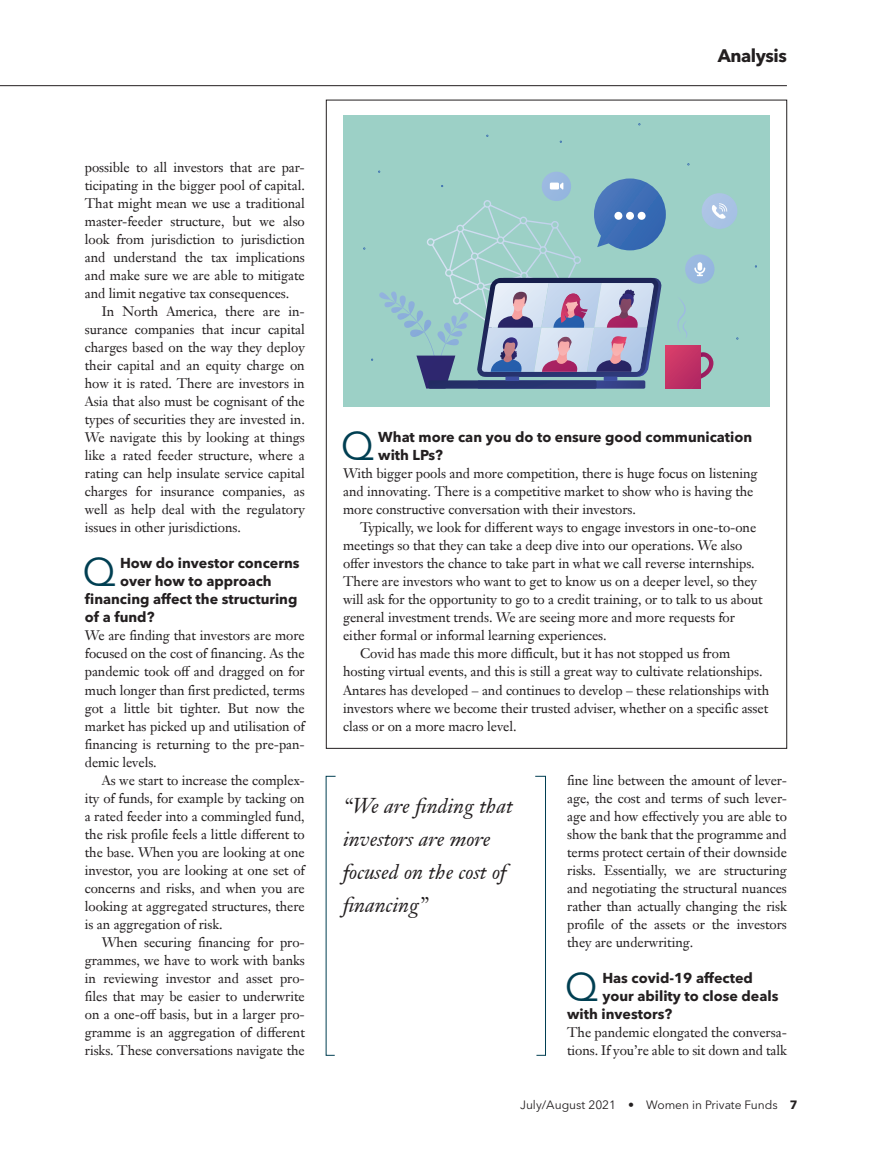
<style>
.page{position:relative;width:872px;height:1149px;background:#fff}
.page>*{position:absolute;margin:0;border:0;box-sizing:border-box;transform-origin:0 0}
.E_Analysis_Q_A_Quest{font:39.6px "Avenir Next LT Pro";color:#003f52}
.J_Analysis_Quote_sma{font:italic 21px/33px "Janson Text LT Pro";color:#231f20}
.t1{font:700 18px "Avenir Next LT Pro";letter-spacing:-.025em;color:#231f20}
.E_Analysis_Q_A_Quest-2{font:700 14.25px/18px "Avenir Next LT Pro";color:#231f20}
.G__Analysis_Body_Ind{font:13.5px/18px "Janson Text LT Pro";letter-spacing:-.005em;color:#231f20;text-align:justify}
.F1_Analysis_BoxOut_B{font:13.5px/18px "Janson Text LT Pro";letter-spacing:-.005em;color:#231f20}
.F_Analysis_Body_NO_i{font:13.5px/18px "Janson Text LT Pro";letter-spacing:-.005em;color:#231f20;text-align:justify}
.t2{font:12px "Avenir Next LT Pro";color:#231f20}
.s1{font-weight:700}
</style>
<div class="page">
<hr style="left:0;top:85px;width:787px;height:1px;background:#231f20">
<div style="left:343px;top:115px;width:427px;height:291px;background:#9cd0c6"></div>
<div style="left:701px;top:193px;width:36px;height:36px;background:#a7c1e4;border-radius:18px"></div>
<svg style="left:371px;top:163px;width:356px;height:225px"></svg>
<svg style="left:535px;top:775px;width:11px;height:280px"></svg>
<svg style="left:325px;top:775px;width:11px;height:280px"></svg>
<h3 class="t1" style="left:717px;top:45px;width:71px">Analysis</h3>
<p class="F_Analysis_Body_NO_i" style="left:85px;top:158px;width:221px">possible to all investors that are par&shy;ticipating in the bigger pool of capital.<br>That might mean we use a traditional master-feeder structure, but we also look from jurisdiction to jurisdiction and understand the tax implications and make sure we are able to mitigate and limit negative tax consequences.</p>
<p class="G__Analysis_Body_Ind" style="left:85px;top:302px;width:221px;text-indent:17px">In North America, there are in&shy;surance companies that incur capital charges based on the way they deploy their capital and an equity charge on how it is rated. There are investors in Asia that also must be cognisant of the types of securities they are invested in.<br>We navigate this by looking at things like a rated feeder structure, where a rating can help insulate service capital charges for insurance companies, as well as help deal with the regulatory issues in other jurisdictions.</p>
<p class="E_Analysis_Q_A_Quest" style="left:83px;top:548px;width:35px">Q</p>
<p class="E_Analysis_Q_A_Quest-2" style="left:120px;top:554px;width:181px">How do investor concerns</p>
<p class="E_Analysis_Q_A_Quest-2" style="left:120px;top:572px;width:153px">over how to approach</p>
<p class="E_Analysis_Q_A_Quest-2" style="left:85px;top:590px;width:214px">financing affect the structuring</p>
<p class="E_Analysis_Q_A_Quest-2" style="left:85px;top:608px;width:71px">of a fund?</p>
<p class="F_Analysis_Body_NO_i" style="left:85px;top:626px;width:221px">We are finding that investors are more focused on the cost of financing. As the pandemic took off and dragged on for much longer than first predicted, terms got a little bit tighter. But now the market has picked up and utilisation of financing is returning to the pre-pan&shy;demic levels.</p>
<p class="G__Analysis_Body_Ind" style="left:85px;top:770px;width:221px;text-indent:17px">As we start to increase the complex&shy;ity of funds, for example by tacking on a rated feeder into a commingled fund, the risk profile feels a little different to the base. When you are looking at one investor, you are looking at one set of concerns and risks, and when you are looking at aggregated structures, there is an aggregation of risk.</p>
<p class="G__Analysis_Body_Ind" style="left:85px;top:932px;width:221px;text-indent:17px">When securing financing for pro&shy;grammes, we have to work with banks in reviewing investor and asset pro&shy;files that may be easier to underwrite on a one-off basis, but in a larger pro&shy;gramme is an aggregation of different risks. These conversations navigate the</p>
<p class="E_Analysis_Q_A_Quest" style="left:341px;top:422px;width:35px">Q</p>
<p class="E_Analysis_Q_A_Quest-2" style="left:378px;top:428px;width:375px">What more can you do to ensure good communication with LPs?</p>
<p class="F1_Analysis_BoxOut_B" style="left:343px;top:464px;width:416px">With bigger pools and more competition, there is huge focus on listening and innovating. There is a competitive market to show who is having the more constructive conversation with their investors.</p>
<p class="F1_Analysis_BoxOut_B" style="left:343px;top:518px;width:421px;text-indent:17px">Typically, we look for different ways to engage investors in one-to-one meetings so that they can take a deep dive into our operations. We also offer investors the chance to take part in what we call reverse internships.<br>There are investors who want to get to know us on a deeper level, so they will ask for the opportunity to go to a credit training, or to talk to us about general investment trends. We are seeing more and more requests for either formal or informal learning experiences.</p>
<p class="F1_Analysis_BoxOut_B" style="left:343px;top:644px;width:427px;text-indent:17px">Covid has made this more difficult, but it has not stopped us from hosting virtual events, and this is still a great way to cultivate relationships.<br>Antares has developed – and continues to develop – these relationships with investors where we become their trusted adviser, whether on a specific asset class or on a more macro level.</p>
<p class="J_Analysis_Quote_sma" style="left:343px;top:789px;width:171px">“We are finding that investors are more focused on the cost of financing”</p>
<p class="G__Analysis_Body_Ind" style="left:567px;top:770px;width:221px">fine line between the amount of lever&shy;age, the cost and terms of such lever&shy;age and how effectively you are able to show the bank that the programme and terms protect certain of their downside risks. Essentially, we are structuring and negotiating the structural nuances rather than actually changing the risk profile of the assets or the investors they are underwriting.</p>
<p class="E_Analysis_Q_A_Quest" style="left:565px;top:962px;width:35px">Q</p>
<p class="E_Analysis_Q_A_Quest-2" style="left:602px;top:968px;width:152px">Has covid-19 affected</p>
<p class="E_Analysis_Q_A_Quest-2" style="left:602px;top:986px;width:178px">your ability to close deals</p>
<p class="E_Analysis_Q_A_Quest-2" style="left:567px;top:1004px;width:107px">with investors?</p>
<p class="F_Analysis_Body_NO_i" style="left:567px;top:1022px;width:221px">The pandemic elongated the conversa&shy;tions. If you’re able to sit down and talk</p>
<p class="t2" style="left:520px;top:1097px;width:279px">July/August 2021 • Women in Private Funds <span class="s1">7</span></p>
</div>
